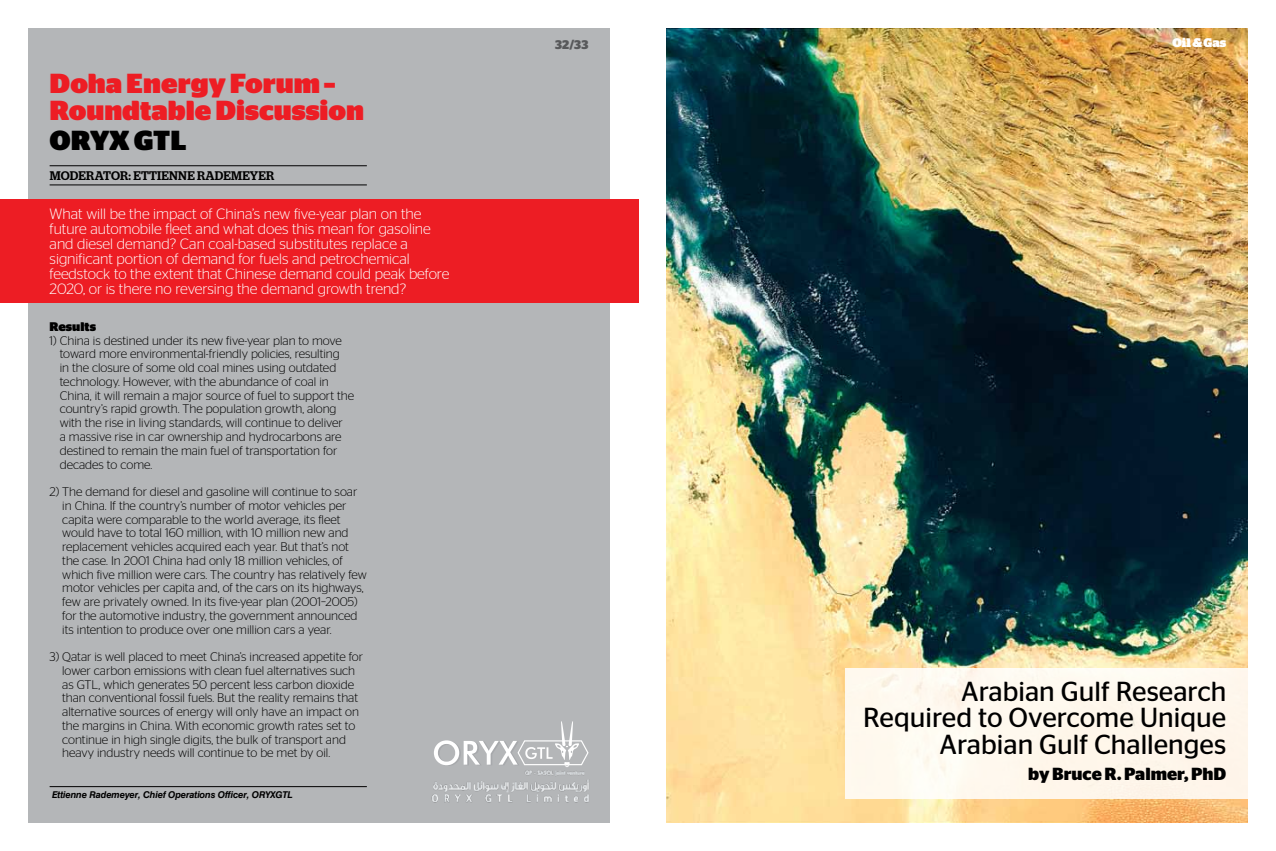
<style>
.page{position:relative;width:1276px;height:851px;background:#fff}
.page>*{position:absolute;margin:0;border:0;box-sizing:border-box;transform-origin:0 0}
.t1{font:27.5px/26.2px "Stag Sans";color:#000;text-align:right}
.t2{font:900 27.5px/27.5px "Stag Sans";color:#ed1d24}
.t3{font:900 27.5px "Stag Sans";color:#000}
.t4{font:700 17.5px "Stag Sans";color:#000}
.t5{font:300 15px/15px "Stag Sans";color:#fff}
.t6{font:300 12.5px/13.8px "Stag Sans";color:#000}
.t7{font:500 12.5px "Stag";letter-spacing:.02em;color:#000}
.t8{font:900 12.5px "Stag";color:#fff}
.t9{font:900 12.5px "Stag Sans";color:#000}
.t10{font:700 12.5px "Stag Sans";color:#58595b}
.t11{font:italic 700 9.38px "Swiss 721 BT";letter-spacing:-.02em;color:#000}
</style>
<div class="page">
<div style="left:28px;top:28px;width:581px;height:794px;background:#b4b6b8"></div>
<hr style="left:50px;top:165px;width:317px;height:1px;background:#000">
<hr style="left:50px;top:185px;width:317px;height:1px;background:#000">
<hr style="left:50px;top:786px;width:317px;height:1px;background:#000">
<img style="left:666px;top:28px;width:581px;height:794px">
<div style="left:0;top:199px;width:638px;height:103px;background:#ed1d24"></div>
<div style="left:845px;top:667px;width:403px;height:131px;background:#fef8ee"></div>
<svg style="left:434px;top:721px;width:155px;height:46px"></svg>
<img style="left:431px;top:770px;width:158px;height:33px">
<h1 class="t2" style="left:50px;top:70px;width:316px">Doha Energy Forum –<br>Roundtable Discussion</h1>
<h1 class="t3" style="left:50px;top:125px;width:139px">ORYX GTL</h1>
<p class="t7" style="left:50px;top:168px;width:166px">MODERATOR: ETTIENNE RADEME</p>
<p class="t7" style="left:250px;top:168px;width:18px">YER</p>
<p class="t5" style="left:50px;top:205px;width:401px">What will be the impact of China’s new five-year plan on the future automobile fleet and what does this mean for gasoline and diesel demand? Can coal-based substitutes replace a significant portion of demand for fuels and petrochemical feedstock to the extent that Chinese demand could peak before 2020, or is there no reversing the demand growth trend?</p>
<p class="t9" style="left:50px;top:319px;width:48px">Results</p>
<p class="t6" style="left:60px;top:333px;width:296px;text-indent:-10px">1) China is destined under its new five-year plan to move toward more environmental-friendly policies, resulting<br>in the closure of some old coal mines using outdated technology. However, with the abundance of coal in China, it will remain a major source of fuel to support the country’s rapid growth. The population growth, along with the rise in living standards, will continue to deliver<br>a massive rise in car ownership and hydrocarbons are destined to remain the main fuel of transportation for decades to come.</p>
<p class="t6" style="left:62px;top:484px;width:306px;text-indent:-13px">2) The demand for diesel and gasoline will continue to soar in China. If the country’s number of motor vehicles per capita were comparable to the world average, its fleet would have to total 160 million, with 10 million new and replacement vehicles acquired each year. But that’s not the case. In 2001 China had only 18 million vehicles, of which five million were cars. The country has relatively few motor vehicles per capita and, of the cars on its highways, few are privately owned. In its five-year plan (2001–2005) for the automotive industry, the government announced its intention to produce over one million cars a year.</p>
<p class="t6" style="left:62px;top:649px;width:302px;text-indent:-13px">3) Qatar is well placed to meet China’s increased appetite for lower carbon emissions with clean fuel alternatives such as GTL, which generates 50 percent less carbon dioxide than conventional fossil fuels. But the reality remains that alternative sources of energy will only have an impact on the margins in China. With economic growth rates set to continue in high single digits, the bulk of transport and heavy industry needs will continue to be met by oil.</p>
<p class="t11" style="left:52px;top:789px;width:242px">Ettienne Rademeyer, Chief Operations Officer, ORYXGTL</p>
<p class="t10" style="left:555px;top:37px;width:35px">32/33</p>
<p class="t8" style="left:1172px;top:35px;width:55px">Oil &amp; Gas</p>
<h1 class="t1" style="left:863px;top:678px;width:365px">Arabian Gulf Research<br>Required to Overcome Unique<br>Arabian Gulf Challenges</h1>
<h2 class="t4" style="left:1028px;top:763px;width:200px">by Bruce R. Palmer, PhD</h2>
</div>
